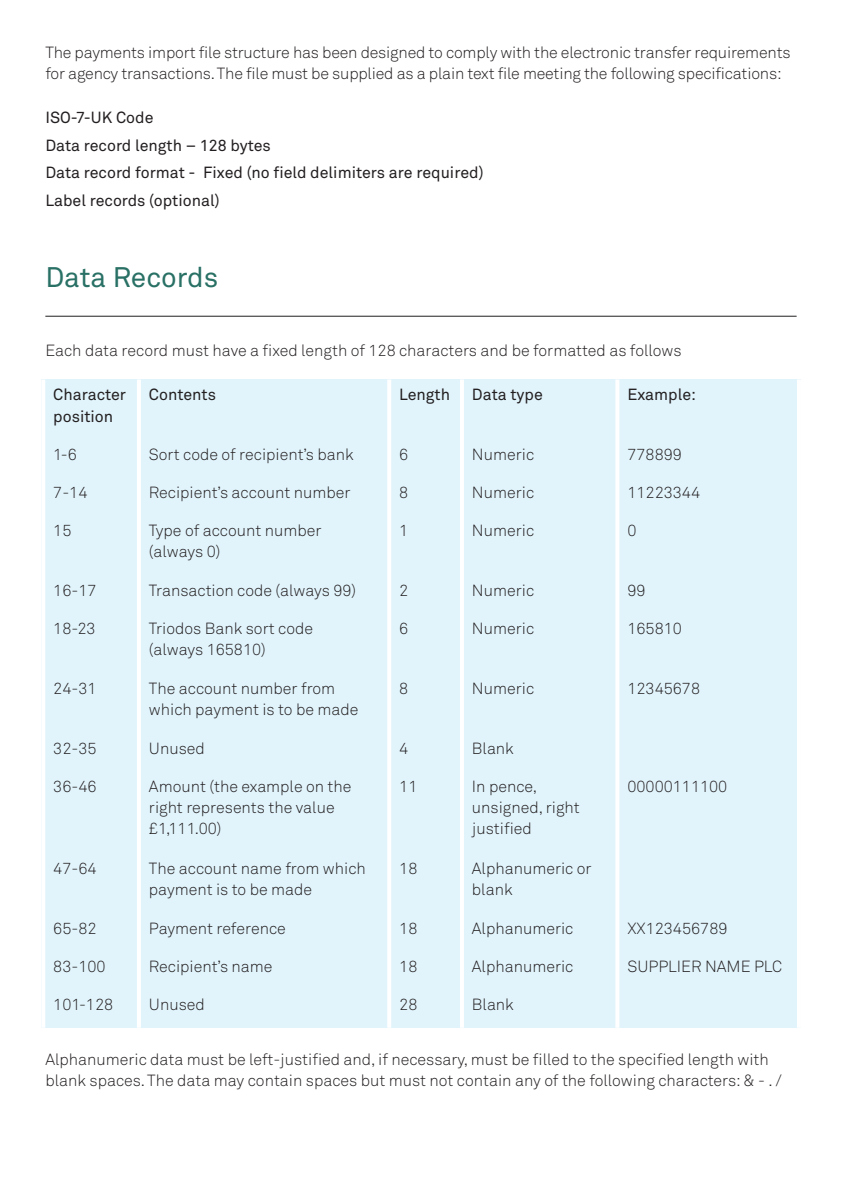
<style>
.page{position:relative;width:842px;height:1191px;background:#fff}
.page>*{position:absolute;margin:0;border:0;box-sizing:border-box;transform-origin:0 0}
.t1{font:28px "Akkurat";color:#297065}
.t2{font:300 16px/21px "Akkurat";color:#231f20}
.t3{font:16px/27.6px "Akkurat";color:#231f20}
</style>
<div class="page">
<hr style="left:45px;top:316px;width:752px;height:1px;background:#231f20">
<div style="left:41px;top:379px;width:98px;height:60px;background:#e1f4fc"></div>
<div style="left:139px;top:379px;width:250px;height:60px;background:#e1f4fc"></div>
<div style="left:389px;top:379px;width:73px;height:60px;background:#e1f4fc"></div>
<div style="left:462px;top:379px;width:155px;height:60px;background:#e1f4fc"></div>
<div style="left:617px;top:379px;width:184px;height:60px;background:#e1f4fc"></div>
<div style="left:41px;top:439px;width:98px;height:38px;background:#e1f4fc"></div>
<div style="left:139px;top:439px;width:250px;height:38px;background:#e1f4fc"></div>
<div style="left:389px;top:439px;width:73px;height:38px;background:#e1f4fc"></div>
<div style="left:462px;top:439px;width:155px;height:38px;background:#e1f4fc"></div>
<div style="left:617px;top:439px;width:184px;height:38px;background:#e1f4fc"></div>
<div style="left:41px;top:477px;width:98px;height:38px;background:#e1f4fc"></div>
<div style="left:139px;top:477px;width:250px;height:38px;background:#e1f4fc"></div>
<div style="left:389px;top:477px;width:73px;height:38px;background:#e1f4fc"></div>
<div style="left:462px;top:477px;width:155px;height:38px;background:#e1f4fc"></div>
<div style="left:617px;top:477px;width:184px;height:38px;background:#e1f4fc"></div>
<div style="left:41px;top:515px;width:98px;height:60px;background:#e1f4fc"></div>
<div style="left:139px;top:515px;width:250px;height:60px;background:#e1f4fc"></div>
<div style="left:389px;top:515px;width:73px;height:60px;background:#e1f4fc"></div>
<div style="left:462px;top:515px;width:155px;height:60px;background:#e1f4fc"></div>
<div style="left:617px;top:515px;width:184px;height:60px;background:#e1f4fc"></div>
<div style="left:41px;top:575px;width:98px;height:38px;background:#e1f4fc"></div>
<div style="left:139px;top:575px;width:250px;height:38px;background:#e1f4fc"></div>
<div style="left:389px;top:575px;width:73px;height:38px;background:#e1f4fc"></div>
<div style="left:462px;top:575px;width:155px;height:38px;background:#e1f4fc"></div>
<div style="left:617px;top:575px;width:184px;height:38px;background:#e1f4fc"></div>
<div style="left:41px;top:613px;width:98px;height:60px;background:#e1f4fc"></div>
<div style="left:139px;top:613px;width:250px;height:60px;background:#e1f4fc"></div>
<div style="left:389px;top:613px;width:73px;height:60px;background:#e1f4fc"></div>
<div style="left:462px;top:613px;width:155px;height:60px;background:#e1f4fc"></div>
<div style="left:617px;top:613px;width:184px;height:60px;background:#e1f4fc"></div>
<div style="left:41px;top:673px;width:98px;height:60px;background:#e1f4fc"></div>
<div style="left:139px;top:673px;width:250px;height:60px;background:#e1f4fc"></div>
<div style="left:389px;top:673px;width:73px;height:60px;background:#e1f4fc"></div>
<div style="left:462px;top:673px;width:155px;height:60px;background:#e1f4fc"></div>
<div style="left:617px;top:673px;width:184px;height:60px;background:#e1f4fc"></div>
<div style="left:41px;top:733px;width:98px;height:38px;background:#e1f4fc"></div>
<div style="left:139px;top:733px;width:250px;height:38px;background:#e1f4fc"></div>
<div style="left:389px;top:733px;width:73px;height:38px;background:#e1f4fc"></div>
<div style="left:462px;top:733px;width:155px;height:38px;background:#e1f4fc"></div>
<div style="left:617px;top:733px;width:184px;height:38px;background:#e1f4fc"></div>
<div style="left:41px;top:771px;width:98px;height:82px;background:#e1f4fc"></div>
<div style="left:139px;top:771px;width:250px;height:82px;background:#e1f4fc"></div>
<div style="left:389px;top:771px;width:73px;height:82px;background:#e1f4fc"></div>
<div style="left:462px;top:771px;width:155px;height:82px;background:#e1f4fc"></div>
<div style="left:617px;top:771px;width:184px;height:82px;background:#e1f4fc"></div>
<div style="left:41px;top:853px;width:98px;height:60px;background:#e1f4fc"></div>
<div style="left:139px;top:853px;width:250px;height:60px;background:#e1f4fc"></div>
<div style="left:389px;top:853px;width:73px;height:60px;background:#e1f4fc"></div>
<div style="left:462px;top:853px;width:155px;height:60px;background:#e1f4fc"></div>
<div style="left:617px;top:853px;width:184px;height:60px;background:#e1f4fc"></div>
<div style="left:41px;top:913px;width:98px;height:38px;background:#e1f4fc"></div>
<div style="left:139px;top:913px;width:250px;height:38px;background:#e1f4fc"></div>
<div style="left:389px;top:913px;width:73px;height:38px;background:#e1f4fc"></div>
<div style="left:462px;top:913px;width:155px;height:38px;background:#e1f4fc"></div>
<div style="left:617px;top:913px;width:184px;height:38px;background:#e1f4fc"></div>
<div style="left:41px;top:951px;width:98px;height:38px;background:#e1f4fc"></div>
<div style="left:139px;top:951px;width:250px;height:38px;background:#e1f4fc"></div>
<div style="left:389px;top:951px;width:73px;height:38px;background:#e1f4fc"></div>
<div style="left:462px;top:951px;width:155px;height:38px;background:#e1f4fc"></div>
<div style="left:617px;top:951px;width:184px;height:38px;background:#e1f4fc"></div>
<div style="left:41px;top:989px;width:98px;height:38px;background:#e1f4fc"></div>
<div style="left:139px;top:989px;width:250px;height:38px;background:#e1f4fc"></div>
<div style="left:389px;top:989px;width:73px;height:38px;background:#e1f4fc"></div>
<div style="left:462px;top:989px;width:155px;height:38px;background:#e1f4fc"></div>
<div style="left:617px;top:989px;width:184px;height:38px;background:#e1f4fc"></div>
<hr style="left:41px;top:379px;width:4px;height:648px;background:#fff">
<hr style="left:137px;top:379px;width:4px;height:648px;background:#fff">
<hr style="left:387px;top:379px;width:4px;height:648px;background:#fff">
<hr style="left:460px;top:379px;width:4px;height:648px;background:#fff">
<svg style="left:615px;top:379px;width:4px;height:648px;fill:#fff"></svg>
<hr style="left:797px;top:379px;width:4px;height:648px;background:#fff">
<p class="t2" style="left:45px;top:43px;width:747px">The payments import file structure has been designed to comply with the electronic transfer requirements for agency transactions.The file must be supplied as a plain text file meeting the following specifications:</p>
<p class="t3" style="left:45px;top:105px;width:440px">ISO-7-UK Code<br>Data record length – 128 bytes<br>Data record format - Fixed (no field delimiters are required)<br>Label records (optional)</p>
<h1 class="t1" style="left:45px;top:267px;width:175px">Data Records</h1>
<p class="t2" style="left:45px;top:342px;width:638px">Each data record must have a fixed length of 128 characters and be formatted as follows</p>
<p class="t3" style="left:53px;top:385px;width:74px;line-height:22px">Character position</p>
<p class="t3" style="left:149px;top:382px;width:69px">Contents</p>
<p class="t3" style="left:399px;top:382px;width:52px">Length</p>
<p class="t3" style="left:472px;top:382px;width:72px">Data type</p>
<p class="t3" style="left:627px;top:382px;width:70px">Example:</p>
<p class="t2" style="left:53px;top:445px;width:25px">1-6</p>
<p class="t2" style="left:149px;top:445px;width:206px">Sort code of recipient’s bank</p>
<p class="t2" style="left:399px;top:445px;width:11px">6</p>
<p class="t2" style="left:472px;top:445px;width:64px">Numeric</p>
<p class="t2" style="left:627px;top:445px;width:56px">778899</p>
<p class="t2" style="left:53px;top:483px;width:36px">7-14</p>
<p class="t2" style="left:149px;top:483px;width:203px">Recipient’s account number</p>
<p class="t2" style="left:399px;top:483px;width:11px">8</p>
<p class="t2" style="left:472px;top:483px;width:64px">Numeric</p>
<p class="t2" style="left:627px;top:483px;width:74px">11223344</p>
<p class="t2" style="left:53px;top:521px;width:20px">15</p>
<p class="t2" style="left:149px;top:521px;width:174px">Type of account number (always 0)</p>
<p class="t2" style="left:399px;top:521px;width:11px">1</p>
<p class="t2" style="left:472px;top:521px;width:64px">Numeric</p>
<p class="t2" style="left:627px;top:521px;width:11px">0</p>
<p class="t2" style="left:53px;top:581px;width:45px">16-17</p>
<p class="t2" style="left:149px;top:581px;width:209px">Transaction code (always 99)</p>
<p class="t2" style="left:399px;top:581px;width:11px">2</p>
<p class="t2" style="left:472px;top:581px;width:64px">Numeric</p>
<p class="t2" style="left:627px;top:581px;width:20px">99</p>
<p class="t2" style="left:53px;top:619px;width:44px">18-23</p>
<p class="t2" style="left:149px;top:619px;width:166px">Triodos Bank sort code (always 165810)</p>
<p class="t2" style="left:399px;top:619px;width:11px">6</p>
<p class="t2" style="left:472px;top:619px;width:64px">Numeric</p>
<p class="t2" style="left:627px;top:619px;width:56px">165810</p>
<p class="t2" style="left:53px;top:679px;width:45px">24-31</p>
<p class="t2" style="left:149px;top:679px;width:211px">The account number from which payment is to be made</p>
<p class="t2" style="left:399px;top:679px;width:11px">8</p>
<p class="t2" style="left:472px;top:679px;width:64px">Numeric</p>
<p class="t2" style="left:627px;top:679px;width:74px">12345678</p>
<p class="t2" style="left:53px;top:739px;width:45px">32-35</p>
<p class="t2" style="left:149px;top:739px;width:57px">Unused</p>
<p class="t2" style="left:399px;top:739px;width:11px">4</p>
<p class="t2" style="left:472px;top:739px;width:43px">Blank</p>
<p class="t2" style="left:53px;top:777px;width:45px">36-46</p>
<p class="t2" style="left:149px;top:777px;width:204px">Amount (the example on the right represents the value £1,111.00)</p>
<p class="t2" style="left:399px;top:777px;width:20px">11</p>
<p class="t2" style="left:472px;top:777px;width:109px">In pence, unsigned, right justified</p>
<p class="t2" style="left:627px;top:777px;width:101px">00000111100</p>
<p class="t2" style="left:53px;top:859px;width:45px">47-64</p>
<p class="t2" style="left:149px;top:859px;width:218px">The account name from which payment is to be made</p>
<p class="t2" style="left:399px;top:859px;width:20px">18</p>
<p class="t2" style="left:472px;top:859px;width:121px">Alphanumeric or blank</p>
<p class="t2" style="left:53px;top:919px;width:45px">65-82</p>
<p class="t2" style="left:149px;top:919px;width:138px">Payment reference</p>
<p class="t2" style="left:399px;top:919px;width:20px">18</p>
<p class="t2" style="left:472px;top:919px;width:103px">Alphanumeric</p>
<p class="t2" style="left:627px;top:919px;width:102px">XX123456789</p>
<p class="t2" style="left:53px;top:957px;width:54px">83-100</p>
<p class="t2" style="left:149px;top:957px;width:125px">Recipient’s name</p>
<p class="t2" style="left:399px;top:957px;width:20px">18</p>
<p class="t2" style="left:472px;top:957px;width:103px">Alphanumeric</p>
<p class="t2" style="left:627px;top:957px;width:156px">SUPPLIER NAME PLC</p>
<p class="t2" style="left:53px;top:995px;width:61px">101-128</p>
<p class="t2" style="left:149px;top:995px;width:57px">Unused</p>
<p class="t2" style="left:399px;top:995px;width:20px">28</p>
<p class="t2" style="left:472px;top:995px;width:43px">Blank</p>
<p class="t2" style="left:45px;top:1050px;width:738px">Alphanumeric data must be left-justified and, if necessary, must be filled to the specified length with blank spaces. The data may contain spaces but must not contain any of the following characters: &amp; - . /</p>
</div>
